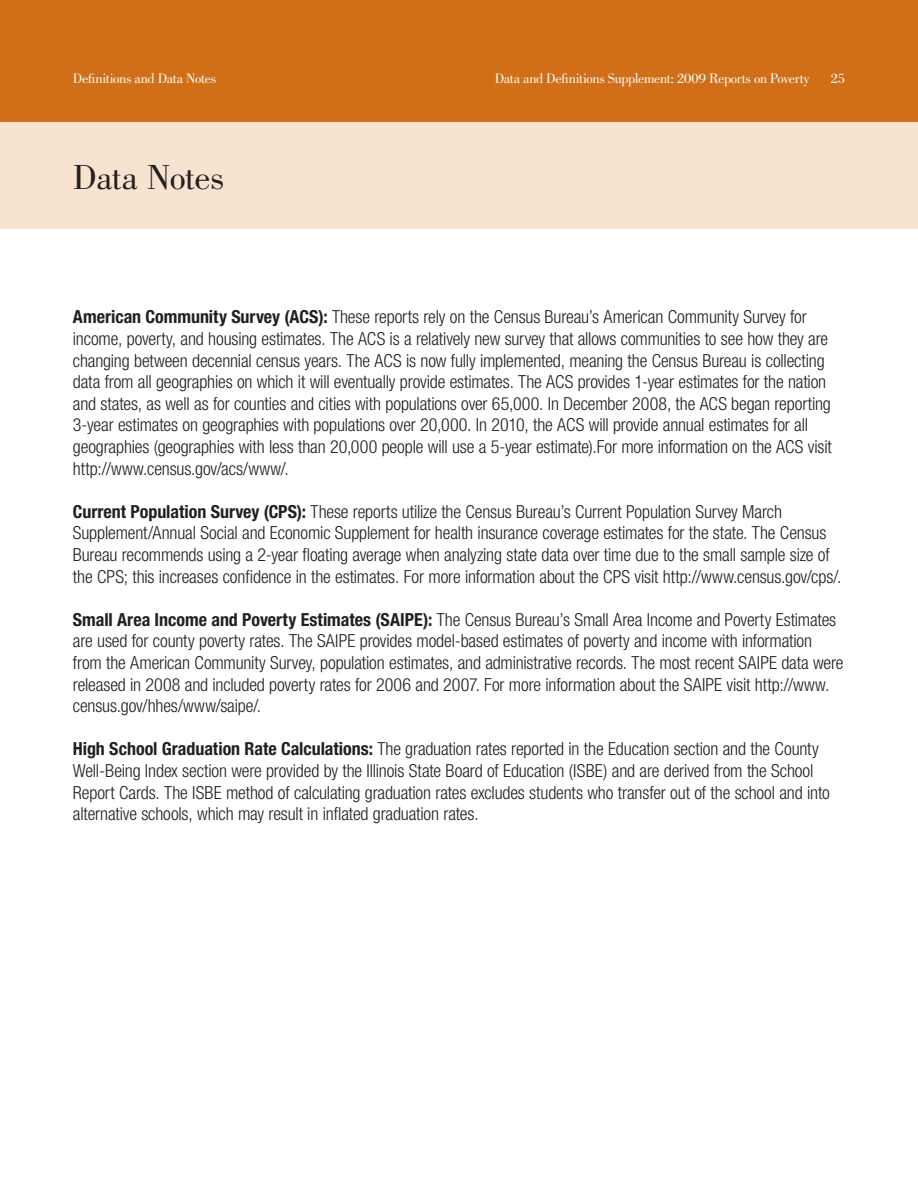
<style>
.page{position:relative;width:918px;height:1188px;background:#fff}
.page>*{position:absolute;margin:0;border:0;box-sizing:border-box;transform-origin:0 0}
.t1{font:36px "Bodoni Std";letter-spacing:-.015em;color:#231f20}
.t2{font:300 condensed 18px/21.6px "Helvetica Neue LT Std";letter-spacing:-.01em;color:#231f20}
.t3{font:14.25px "Bodoni Std";letter-spacing:-.02em;color:#fff}
.s1{font-weight:700}
</style>
<div class="page">
<div style="left:0;top:122px;width:918px;height:108px;background:#f7e3d0"></div>
<div style="left:0;top:0;width:918px;height:122px;background:#d06f18"></div>
<p class="t3" style="left:73px;top:70px;width:145px">Definitions and Data Notes</p>
<h1 class="t1" style="left:73px;top:157px;width:153px">Data Notes</h1>
<p class="t3" style="left:495px;top:70px;width:317px">Data and Definitions Supplement: 2009 Reports on Poverty</p>
<p class="t3" style="left:831px;top:70px;width:16px">25</p>
<p class="t2" style="left:73px;top:306px;width:761px"><span class="s1">American Community Survey (ACS):</span> These reports rely on the Census Bureau’s American Community Survey for income, poverty, and housing estimates. The ACS is a relatively new survey that allows communities to see how they are changing between decennial census years. The ACS is now fully implemented, meaning the Census Bureau is collecting data from all geographies on which it will eventually provide estimates. The ACS provides 1-year estimates for the nation and states, as well as for counties and cities with populations over 65,000. In December 2008, the ACS began reporting 3-year estimates on geographies with populations over 20,000. In 2010, the ACS will provide annual estimates for all geographies (geographies with less than 20,000 people will use a 5-year estimate).For more information on the ACS visit http://www.census.gov/acs/www/.</p>
<p class="t2" style="left:73px;top:500px;width:770px"><span class="s1">Current Population Survey (CPS):</span> These reports utilize the Census Bureau’s Current Population Survey March Supplement/Annual Social and Economic Supplement for health insurance coverage estimates for the state. The Census Bureau recommends using a 2-year floating average when analyzing state data over time due to the small sample size of the CPS; this increases confidence in the estimates. For more information about the CPS visit http://www.census.gov/cps/.</p>
<p class="t2" style="left:73px;top:608px;width:772px"><span class="s1">Small Area Income and Poverty Estimates (SAIPE):</span> The Census Bureau’s Small Area Income and Poverty Estimates are used for county poverty rates. The SAIPE provides model-based estimates of poverty and income with information from the American Community Survey, population estimates, and administrative records. The most recent SAIPE data were released in 2008 and included poverty rates for 2006 and 2007. For more information about the SAIPE visit http://www. census.gov/hhes/www/saipe/.</p>
<p class="t2" style="left:73px;top:738px;width:758px"><span class="s1">High School Graduation Rate Calculations:</span> The graduation rates reported in the Education section and the County Well-Being Index section were provided by the Illinois State Board of Education (ISBE) and are derived from the School Report Cards. The ISBE method of calculating graduation rates excludes students who transfer out of the school and into alternative schools, which may result in inflated graduation rates.</p>
</div>
